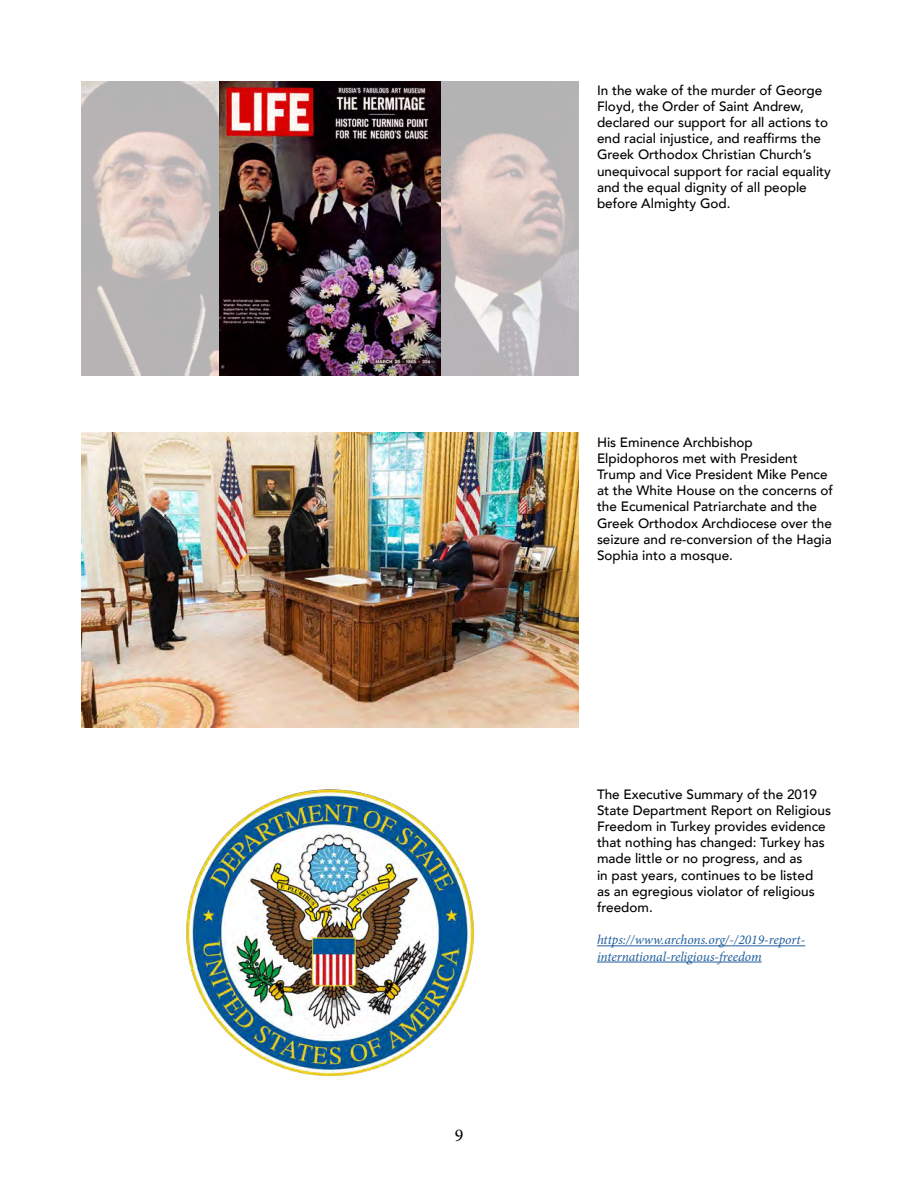
<style>
.page{position:relative;width:918px;height:1188px;background:#fff}
.page>*{position:absolute;margin:0;border:0;box-sizing:border-box;transform-origin:0 0}
.t1{font:18px "Minion Pro";color:#000}
.t2{font:500 13.5px/16.2px "Avenir";color:#000}
.t3{font:italic 13.5px/16.2px "Minion Pro";letter-spacing:-.005em;color:#215e9e}
</style>
<div class="page">
<img style="left:186px;top:789px;width:288px;height:287px">
<hr style="left:597px;top:945px;width:208px;height:1px;background:#215e9e">
<hr style="left:597px;top:962px;width:165px;height:1px;background:#215e9e">
<img style="left:81px;top:81px;width:498px;height:295px">
<img style="left:220px;top:81px;width:220px;height:295px">
<img style="left:81px;top:432px;width:498px;height:296px">
<h1 class="t1" style="left:455px;top:1123px;width:10px">9</h1>
<p class="t2" style="left:597px;top:81px;width:236px">In the wake of the murder of George Floyd, the Order of Saint Andrew, declared our support for all actions to end racial injustice, and reaffirms the Greek Orthodox Christian Church’s unequivocal support for racial equality and the equal dignity of all people before Almighty God.</p>
<p class="t2" style="left:597px;top:433px;width:238px">His Eminence Archbishop<br>Elpidophoros met with President<br>Trump and Vice President Mike Pence at the White House on the concerns of the Ecumenical Patriarchate and the<br>Greek Orthodox Archdiocese over the seizure and re-conversion of the Hagia<br>Sophia into a mosque.</p>
<p class="t2" style="left:597px;top:785px;width:236px">The Executive Summary of the 2019<br>State Department Report on Religious<br>Freedom in Turkey provides evidence that nothing has changed: Turkey has made little or no progress, and as<br>in past years, continues to be listed<br>as an egregious violator of religious freedom.</p>
<p class="t3" style="left:597px;top:932px;width:210px">https://www.archons.org/-/2019-report&shy;international-religious-freedom</p>
</div>
